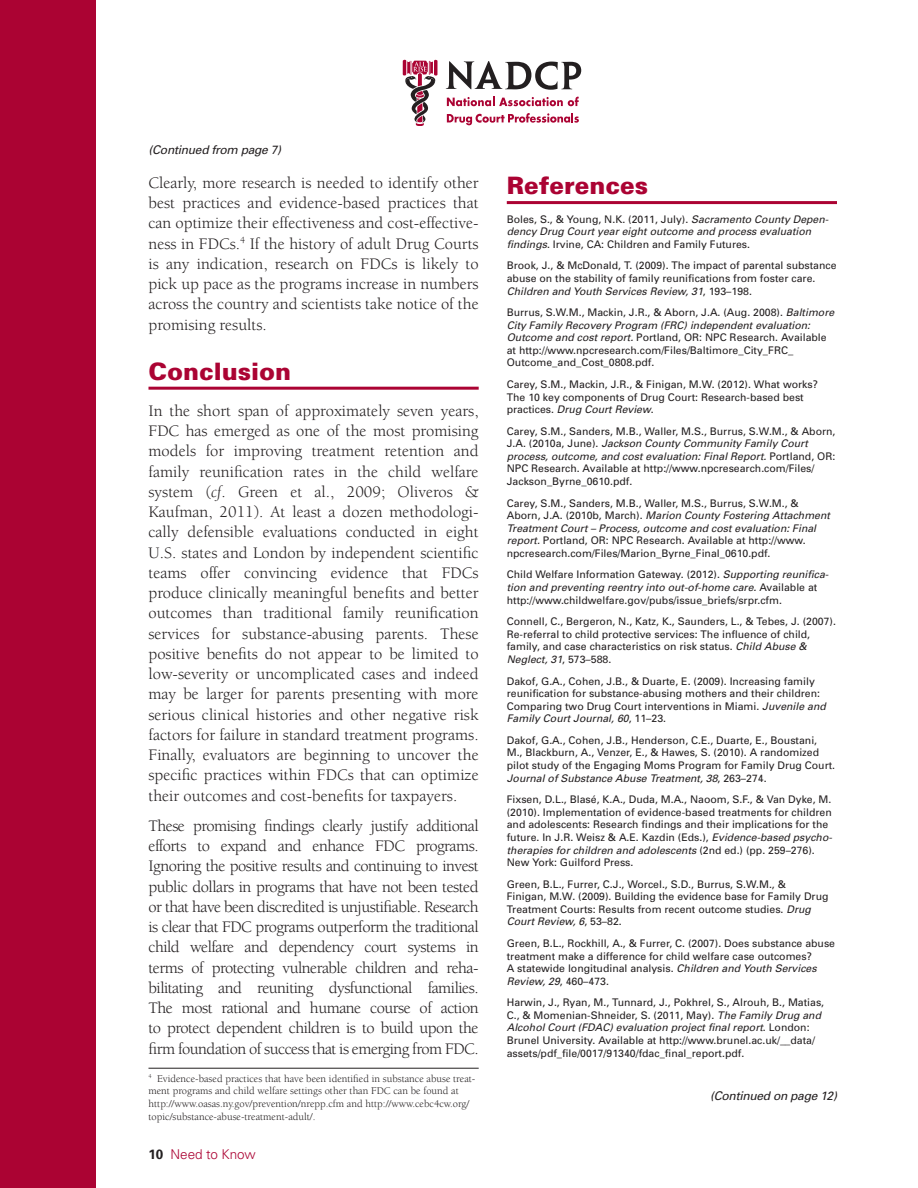
<style>
.page{position:relative;width:918px;height:1188px;background:#fff}
.page>*{position:absolute;margin:0;border:0;box-sizing:border-box;transform-origin:0 0}
.t1{font:900 24px "Univers";color:#ab0333}
.t2{font:16.5px/20.2px "Berkeley";color:#231f20;text-align:justify}
.t3{font:300 13.5px "Univers";letter-spacing:-.005em;color:#ab0333}
.t4{font:italic 12px "Univers";letter-spacing:-.025em;color:#231f20}
.t5{font:10.5px/12.6px "Univers";color:#231f20}
.t6{font:10.5px/12.6px "Berkeley";color:#231f20}
.t7{font:italic 10.5px/12.6px "Univers";color:#231f20}
.s1{font-style:italic}
.s2{font-weight:700;color:#231f20}
.s3{font-style:normal}
</style>
<div class="page">
<svg style="left:446px;top:61px;width:135px;height:29px"></svg>
<svg style="left:447px;top:97px;width:132px;height:9px"></svg>
<svg style="left:447px;top:113px;width:132px;height:12px"></svg>
<svg style="left:403px;top:60px;width:35px;height:66px"></svg>
<div style="left:0;top:0;width:96px;height:1188px;background:#ab0333"></div>
<hr style="left:148px;top:1068px;width:331px;height:1px;background:#231f20">
<hr style="left:148px;top:387px;width:331px;height:3px;background:#ab0333">
<hr style="left:507px;top:201px;width:330px;height:3px;background:#ab0333">
<p class="t4" style="left:148px;top:142px;width:134px">(Continued from page 7)</p>
<p class="t2" style="left:148px;top:173px;width:332px">Clearly, more research is needed to identify other best practices and evidence-based practices that can optimize their effectiveness and cost-effective&shy;ness in FDCs.<sup>4</sup> If the history of adult Drug Courts is any indication, research on FDCs is likely to pick up pace as the programs increase in numbers across the country and scientists take notice of the promising results.</p>
<h1 class="t1" style="left:148px;top:356px;width:144px">Conclusion</h1>
<p class="t2" style="left:148px;top:401px;width:332px">In the short span of approximately seven years, FDC has emerged as one of the most promising models for improving treatment retention and family reunification rates in the child welfare system (<span class="s1">cf</span>. Green et al., 2009; Oliveros &amp; Kaufman, 2011). At least a dozen methodologi&shy;cally defensible evaluations conducted in eight U.S. states and London by independent scientific teams offer convincing evidence that FDCs produce clinically meaningful benefits and better outcomes than traditional family reunification services for substance-abusing parents. These positive benefits do not appear to be limited to low-severity or uncomplicated cases and indeed may be larger for parents presenting with more serious clinical histories and other negative risk factors for failure in standard treatment programs.<br>Finally, evaluators are beginning to uncover the specific practices within FDCs that can optimize their outcomes and cost-benefits for taxpayers.</p>
<p class="t2" style="left:148px;top:816px;width:332px">These promising findings clearly justify additional efforts to expand and enhance FDC programs.<br>Ignoring the positive results and continuing to invest public dollars in programs that have not been tested or that have been discredited is unjustifiable. Research is clear that FDC programs outperform the traditional child welfare and dependency court systems in terms of protecting vulnerable children and reha&shy;bilitating and reuniting dysfunctional families.<br>The most rational and humane course of action to protect dependent children is to build upon the firm foundation of success that is emerging from FDC.</p>
<p class="t6" style="left:148px;top:1073px;width:328px"><sup>4</sup> Evidence-based practices that have been identified in substance abuse treat&shy;ment programs and child welfare settings other than FDC can be found at http://www.oasas.ny.gov/prevention/nrepp.cfm and http://www.cebc4cw.org/ topic/substance-abuse-treatment-adult/.</p>
<p class="t3" style="left:148px;top:1146px;width:109px"><span class="s2">10</span> Need to Know</p>
<h1 class="t1" style="left:507px;top:171px;width:143px">References</h1>
<p class="t7" style="left:507px;top:212px;width:323px"><span class="s3">Boles, S., &amp; Young, N.K. (2011, July).</span> Sacramento County Depen&shy;dency Drug Court year eight outcome and process evaluation findings<span class="s3">. Irvine, CA: Children and Family Futures.</span></p>
<p class="t5" style="left:507px;top:259px;width:331px">Brook, J., &amp; McDonald, T. (2009). The impact of parental substance abuse on the stability of family reunifications from foster care.<br><span class="s1">Children and Youth Services Review, 31</span>, 193–198.</p>
<p class="t5" style="left:507px;top:306px;width:329px">Burrus, S.W.M., Mackin, J.R., &amp; Aborn, J.A. (Aug. 2008). <span class="s1">Baltimore City Family Recovery Program (FRC) independent evaluation:<br>Outcome and cost report.</span> Portland, OR: NPC Research. Available at http://www.npcresearch.com/Files/Baltimore_City_FRC_ Outcome_and_Cost_0808.pdf.</p>
<p class="t5" style="left:507px;top:378px;width:313px">Carey, S.M., Mackin, J.R., &amp; Finigan, M.W. (2012). What works?<br>The 10 key components of Drug Court: Research-based best practices. <span class="s1">Drug Court Review</span>.</p>
<p class="t5" style="left:507px;top:424px;width:330px">Carey, S.M., Sanders, M.B., Waller, M.S., Burrus, S.W.M., &amp; Aborn, J.A. (2010a, June). <span class="s1">Jackson County Community Family Court process, outcome, and cost evaluation: Final Report.</span> Portland, OR:<br>NPC Research. Available at http://www.npcresearch.com/Files/ Jackson_Byrne_0610.pdf.</p>
<p class="t5" style="left:507px;top:496px;width:325px">Carey, S.M., Sanders, M.B., Waller, M.S., Burrus, S.W.M., &amp; Aborn, J.A. (2010b, March). <span class="s1">Marion County Fostering Attachment Treatment Court – Process, outcome and cost evaluation: Final report.</span> Portland, OR: NPC Research. Available at http://www. npcresearch.com/Files/Marion_Byrne_Final_0610.pdf.</p>
<p class="t5" style="left:507px;top:568px;width:323px">Child Welfare Information Gateway. (2012). <span class="s1">Supporting reunifica&shy;tion and preventing reentry into out-of-home care.</span> Available at http://www.childwelfare.gov/pubs/issue_briefs/srpr.cfm.</p>
<p class="t5" style="left:507px;top:615px;width:331px">Connell, C., Bergeron, N., Katz, K., Saunders, L., &amp; Tebes, J. (2007).<br>Re-referral to child protective services: The influence of child, family, and case characteristics on risk status. <span class="s1">Child Abuse &amp; Neglect, 31</span>, 573–588.</p>
<p class="t5" style="left:507px;top:674px;width:321px">Dakof, G.A., Cohen, J.B., &amp; Duarte, E. (2009). Increasing family reunification for substance-abusing mothers and their children:<br>Comparing two Drug Court interventions in Miami. <span class="s1">Juvenile and Family Court Journal, 60</span>, 11–23.</p>
<p class="t5" style="left:507px;top:734px;width:330px">Dakof, G.A., Cohen, J.B., Henderson, C.E., Duarte, E., Boustani, M., Blackburn, A., Venzer, E., &amp; Hawes, S. (2010). A randomized pilot study of the Engaging Moms Program for Family Drug Court.<br><span class="s1">Journal of Substance Abuse Treatment, 38</span>, 263–274.</p>
<p class="t5" style="left:507px;top:793px;width:327px">Fixsen, D.L., Blasé, K.A., Duda, M.A., Naoom, S.F., &amp; Van Dyke, M. (2010). Implementation of evidence-based treatments for children and adolescents: Research findings and their implications for the future. In J.R. Weisz &amp; A.E. Kazdin (Eds.), <span class="s1">Evidence-based psycho&shy;therapies for children and adolescents</span> (2nd ed.) (pp. 259–276).<br>New York: Guilford Press.</p>
<p class="t5" style="left:507px;top:877px;width:323px">Green, B.L., Furrer, C.J., Worcel., S.D., Burrus, S.W.M., &amp;<br>Finigan, M.W. (2009). Building the evidence base for Family Drug Treatment Courts: Results from recent outcome studies. <span class="s1">Drug Court Review, 6</span>, 53–82.</p>
<p class="t5" style="left:507px;top:937px;width:330px">Green, B.L., Rockhill, A., &amp; Furrer, C. (2007). Does substance abuse treatment make a difference for child welfare case outcomes?<br>A statewide longitudinal analysis. <span class="s1">Children and Youth Services Review, 29</span>, 460–473.</p>
<p class="t5" style="left:507px;top:996px;width:319px">Harwin, J., Ryan, M., Tunnard, J., Pokhrel, S., Alrouh, B., Matias, C., &amp; Momenian-Shneider, S. (2011, May). <span class="s1">The Family Drug and Alcohol Court (FDAC) evaluation project final report</span>. London:<br>Brunel University. Available at http://www.brunel.ac.uk/__data/ assets/pdf_file/0017/91340/fdac_final_report.pdf.</p>
<p class="t4" style="left:710px;top:1088px;width:128px">(Continued on page 12)</p>
</div>
